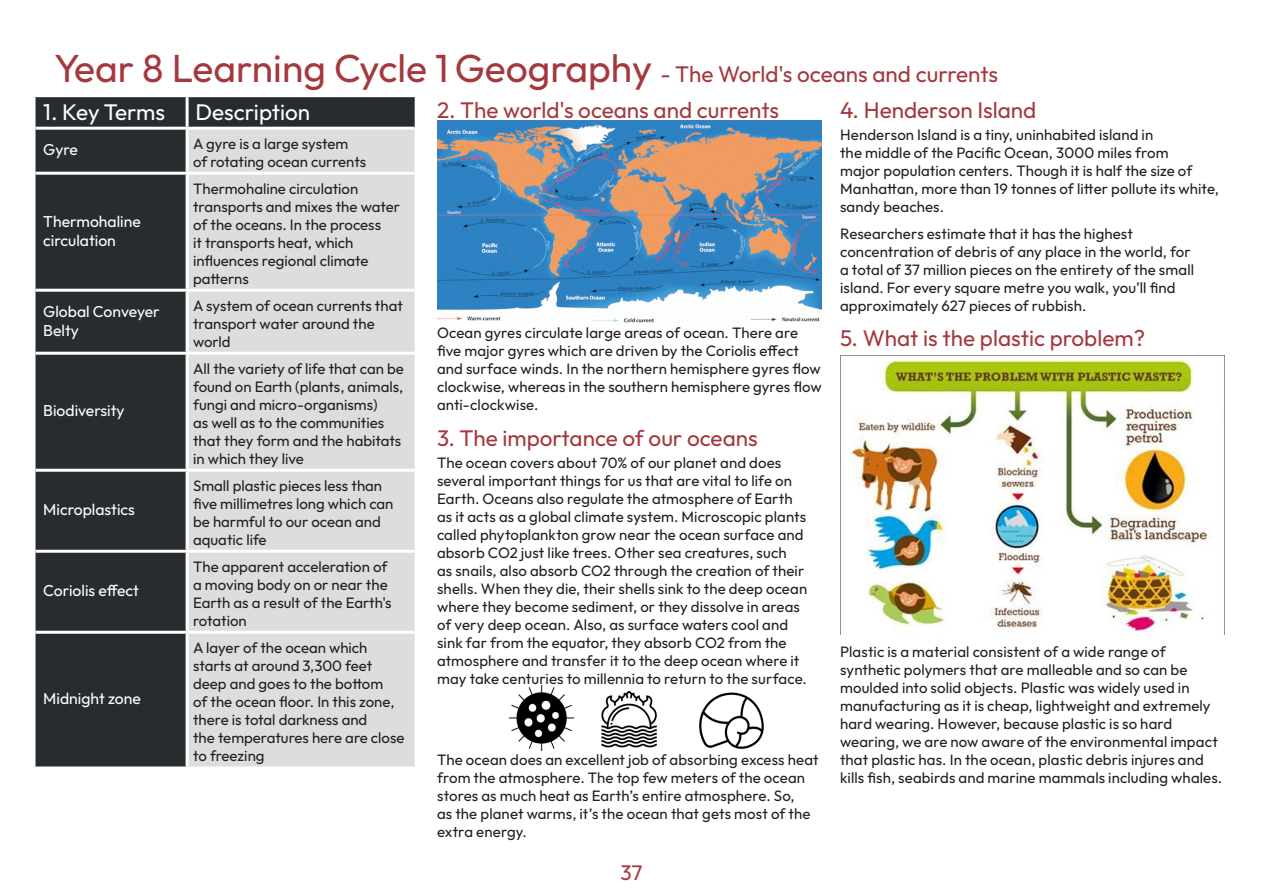
<style>
.page{position:relative;width:1263px;height:893px;background:#fff}
.page>*{position:absolute;margin:0;border:0;box-sizing:border-box;transform-origin:0 0}
.Heading_1{font:39px "Outfit";color:#a3393e}
.Heading_2{font:22.5px "Outfit";color:#a3393e}
.Contents_Heading{font:22.5px "Outfit";color:#a3393e}
.Heading_2_White{font:22.5px "Outfit";color:#fff}
.t1{font:21px "Outfit";color:#a3393e}
.Heading_3_White{font:15.75px/18.9px "Outfit";color:#fff}
.t2{font:15px/18px "Outfit";letter-spacing:.005em;color:#231f20}
.s1{font-size:39px}
</style>
<div class="page">
<div style="left:36px;top:97px;width:379px;height:669px;background:#292c2f"></div>
<div style="left:189px;top:130px;width:226px;height:636px;background:#dbddde"></div>
<hr style="left:186px;top:97px;width:3px;height:30px;background:#fff">
<hr style="left:36px;top:127px;width:151px;height:3px;background:#fff">
<hr style="left:187px;top:127px;width:228px;height:3px;background:#fff">
<hr style="left:186px;top:130px;width:3px;height:42px;background:#fff">
<hr style="left:36px;top:172px;width:151px;height:3px;background:#fff">
<hr style="left:187px;top:172px;width:228px;height:3px;background:#fff">
<hr style="left:186px;top:175px;width:3px;height:114px;background:#fff">
<hr style="left:36px;top:289px;width:151px;height:3px;background:#fff">
<hr style="left:187px;top:289px;width:228px;height:3px;background:#fff">
<hr style="left:186px;top:292px;width:3px;height:60px;background:#fff">
<hr style="left:36px;top:352px;width:151px;height:3px;background:#fff">
<hr style="left:187px;top:352px;width:228px;height:3px;background:#fff">
<hr style="left:186px;top:355px;width:3px;height:114px;background:#fff">
<hr style="left:36px;top:469px;width:151px;height:3px;background:#fff">
<hr style="left:187px;top:469px;width:228px;height:3px;background:#fff">
<hr style="left:186px;top:472px;width:3px;height:78px;background:#fff">
<hr style="left:36px;top:550px;width:151px;height:3px;background:#fff">
<hr style="left:187px;top:550px;width:228px;height:3px;background:#fff">
<hr style="left:186px;top:553px;width:3px;height:78px;background:#fff">
<hr style="left:36px;top:631px;width:151px;height:3px;background:#fff">
<hr style="left:187px;top:631px;width:228px;height:3px;background:#fff">
<hr style="left:186px;top:634px;width:3px;height:132px;background:#fff">
<img style="left:509px;top:686px;width:255px;height:65px">
<img style="left:437px;top:120px;width:385px;height:203px">
<img style="left:840px;top:355px;width:385px;height:280px">
<p class="Heading_1" style="left:54px;top:46px;width:396px">Year 8 Learning Cycle 1</p>
<p class="Contents_Heading" style="left:455px;top:61px;width:545px"><span class="s1">Geography</span> - The World's oceans and currents</p>
<p class="Heading_2_White" style="left:43px;top:99px;width:123px">1. Key Terms</p>
<p class="Heading_2_White" style="left:196px;top:99px;width:116px">Description</p>
<p class="Heading_3_White" style="left:43px;top:140px;width:36px">Gyre</p>
<p class="t2" style="left:193px;top:135px;width:174px">A gyre is a large system of rotating ocean currents</p>
<p class="Heading_3_White" style="left:43px;top:212px;width:99px">Thermohaline circulation</p>
<p class="t2" style="left:193px;top:180px;width:208px">Thermohaline circulation transports and mixes the water of the oceans. In the process<br>it transports heat, which influences regional climate patterns</p>
<p class="Heading_3_White" style="left:43px;top:302px;width:118px">Global Conveyer<br>Belty</p>
<p class="t2" style="left:193px;top:297px;width:211px">A system of ocean currents that transport water around the world</p>
<p class="Heading_3_White" style="left:43px;top:401px;width:83px">Biodiversity</p>
<p class="Heading_3_White" style="left:43px;top:500px;width:93px">Microplastics</p>
<p class="Heading_3_White" style="left:43px;top:581px;width:97px">Coriolis effect</p>
<p class="Heading_3_White" style="left:43px;top:689px;width:99px">Midnight zone</p>
<p class="t2" style="left:193px;top:360px;width:212px">All the variety of life that can be found on Earth (plants, animals, fungi and micro-organisms)<br>as well as to the communities that they form and the habitats in which they live</p>
<p class="t2" style="left:193px;top:477px;width:202px">Small plastic pieces less than five millimetres long which can be harmful to our ocean and aquatic life</p>
<p class="t2" style="left:193px;top:558px;width:200px">The apparent acceleration of a moving body on or near the<br>Earth as a result of the Earth's rotation</p>
<p class="t2" style="left:193px;top:639px;width:213px">A layer of the ocean which starts at around 3,300 feet deep and goes to the bottom<br>of the ocean floor. In this zone, there is total darkness and<br>the temperatures here are close to freezing</p>
<p class="Heading_2" style="left:437px;top:97px;width:343px">2. The world's oceans and currents</p>
<p class="t2" style="left:437px;top:324px;width:386px">Ocean gyres circulate large areas of ocean. There are five major gyres which are driven by the Coriolis effect and surface winds. In the northern hemisphere gyres flow clockwise, whereas in the southern hemisphere gyres flow anti-clockwise.</p>
<p class="Heading_2" style="left:437px;top:425px;width:322px">3. The importance of our oceans</p>
<p class="t2" style="left:437px;top:454px;width:372px">The ocean covers about 70% of our planet and does several important things for us that are vital to life on Earth. Oceans also regulate the atmosphere of Earth as it acts as a global climate system. Microscopic plants called phytoplankton grow near the ocean surface and absorb CO2 just like trees. Other sea creatures, such<br>as snails, also absorb CO2 through the creation of their shells. When they die, their shells sink to the deep ocean where they become sediment, or they dissolve in areas of very deep ocean. Also, as surface waters cool and sink far from the equator, they absorb CO2 from the atmosphere and transfer it to the deep ocean where it may take centuries to millennia to return to the surface.</p>
<p class="t2" style="left:437px;top:750px;width:383px">The ocean does an excellent job of absorbing excess heat from the atmosphere. The top few meters of the ocean stores as much heat as Earth’s entire atmosphere. So,<br>as the planet warms, it’s the ocean that gets most of the extra energy.</p>
<h3 class="t1" style="left:620px;top:861px;width:23px">37</h3>
<p class="Heading_2" style="left:840px;top:97px;width:198px">4. Henderson Island</p>
<p class="t2" style="left:840px;top:126px;width:380px">Henderson Island is a tiny, uninhabited island in<br>the middle of the Pacific Ocean, 3000 miles from<br>major population centers. Though it is half the size of Manhattan, more than 19 tonnes of litter pollute its white, sandy beaches.</p>
<p class="t2" style="left:840px;top:225px;width:355px">Researchers estimate that it has the highest concentration of debris of any place in the world, for a total of 37 million pieces on the entirety of the small island. For every square metre you walk, you’ll find approximately 627 pieces of rubbish.</p>
<p class="Heading_2" style="left:840px;top:326px;width:306px">5. What is the plastic problem?</p>
<p class="t2" style="left:840px;top:642px;width:384px">Plastic is a material consistent of a wide range of synthetic polymers that are malleable and so can be moulded into solid objects. Plastic was widely used in manufacturing as it is cheap, lightweight and extremely hard wearing. However, because plastic is so hard wearing, we are now aware of the environmental impact that plastic has. In the ocean, plastic debris injures and kills fish, seabirds and marine mammals including whales.</p>
</div>
